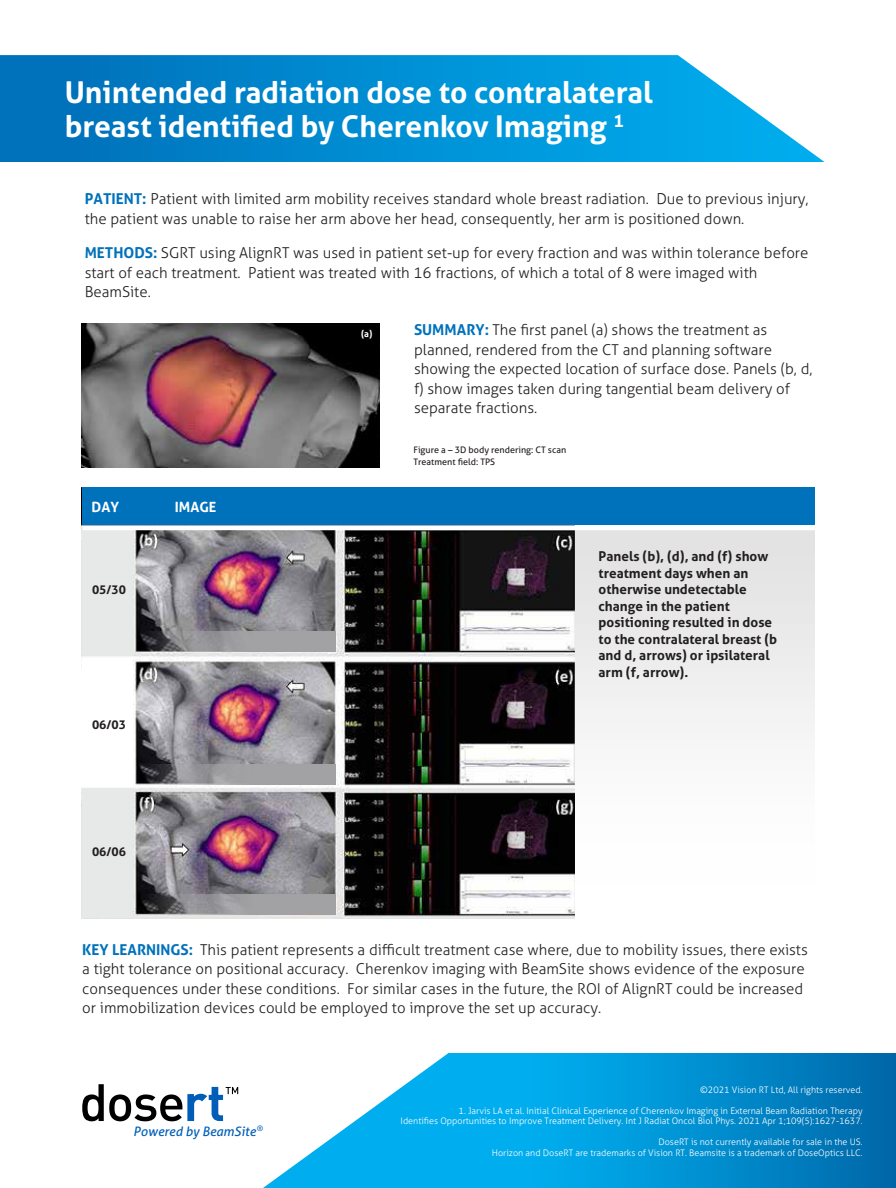
<style>
.page{position:relative;width:896px;height:1188px;background:#fff}
.page>*{position:absolute;margin:0;border:0;box-sizing:border-box;transform-origin:0 0}
.t1{font:700 30px/34.5px "Aller";color:#fff}
.t2{font:300 15px/19.5px "Aller";color:#231f20}
.t3{font:700 14.1px "Aller";color:#fff}
.t4{font:700 13.5px/16.5px "Aller";color:#231f20}
.t5{font:italic 12.9px "Aller";color:#005eb8}
.t6{font:700 12.15px "Aller";color:#231f20}
.t7{font:700 9.15px "Aller";color:#fff}
.t8{font:300 9px/10.5px "Aller";color:#fff;text-align:right}
.t9{font:9px/12px "Aller";color:#231f20}
.s1{font-weight:700;color:#0072bb}
</style>
<div class="page">
<div style="left:574px;top:529px;width:240px;height:359px;background:linear-gradient(to bottom,#e0e1e0,#fff)"></div>
<img style="left:82px;top:525px;width:492px;height:393px">
<div style="left:82px;top:488px;width:732px;height:37px;background:#0072bb"></div>
<div style="left:82px;top:526px;width:51px;height:130px;background:#e7e9e8"></div>
<div style="left:82px;top:659px;width:51px;height:127px;background:#fff"></div>
<div style="left:82px;top:789px;width:51px;height:129px;background:#e7e9e8"></div>
<hr style="left:82px;top:526px;width:732px;height:4px;background:#fff">
<svg style="left:143px;top:632px;width:192px;height:20px;background:#8d8d90"></svg>
<svg style="left:143px;top:764px;width:192px;height:20px;background:#8e8e92"></svg>
<svg style="left:143px;top:895px;width:192px;height:20px;background:#8c8c8f"></svg>
<img style="left:82px;top:323px;width:297px;height:144px">
<svg style="left:0;top:55px;width:824px;height:107px;background:#1697d6"></svg>
<svg style="left:263px;top:1053px;width:632px;height:135px;background:#25a6dd"></svg>
<svg style="left:82px;top:1084px;width:156px;height:37px"></svg>
<h1 class="t1" style="left:65px;top:75px;width:589px">Unintended radiation dose to contralateral breast identified by Cherenkov Imaging <sup>1</sup></h1>
<p class="t2" style="left:85px;top:189px;width:725px"><span class="s1">PATIENT:</span> Patient with limited arm mobility receives standard whole breast radiation. Due to previous injury, the patient was unable to raise her arm above her head, consequently, her arm is positioned down.</p>
<p class="t2" style="left:85px;top:243px;width:725px"><span class="s1">METHODS:</span> SGRT using AlignRT was used in patient set-up for every fraction and was within tolerance before start of each treatment. Patient was treated with 16 fractions, of which a total of 8 were imaged with<br>BeamSite.</p>
<p class="t3" style="left:92px;top:499px;width:29px">DAY</p>
<p class="t3" style="left:175px;top:499px;width:43px">IMAGE</p>
<p class="t6" style="left:92px;top:582px;width:36px">05/30</p>
<p class="t6" style="left:92px;top:718px;width:36px">06/03</p>
<p class="t6" style="left:92px;top:844px;width:36px">06/06</p>
<p class="t7" style="left:361px;top:328px;width:13px">(a)</p>
<p class="t2" style="left:414px;top:320px;width:400px"><span class="s1">SUMMARY:</span> The first panel (a) shows the treatment as planned, rendered from the CT and planning software showing the expected location of surface dose. Panels (b, d, f) show images taken during tangential beam delivery of separate fractions.</p>
<p class="t9" style="left:413px;top:444px;width:154px">Figure a – 3D body rendering: CT scan<br>Treatment field: TPS</p>
<p class="t4" style="left:598px;top:548px;width:180px">Panels (b), (d), and (f) show treatment days when an otherwise undetectable change in the patient positioning resulted in dose to the contralateral breast (b and d, arrows) or ipsilateral arm (f, arrow).</p>
<p class="t2" style="left:82px;top:939px;width:727px"><span class="s1">KEY LEARNINGS:</span> This patient represents a difficult treatment case where, due to mobility issues, there exists a tight tolerance on positional accuracy. Cherenkov imaging with BeamSite shows evidence of the exposure consequences under these conditions. For similar cases in the future, the ROI of AlignRT could be increased or immobilization devices could be employed to improve the set up accuracy.</p>
<p class="t5" style="left:133px;top:1123px;width:131px">Powered by BeamSite<sup>®</sup></p>
<p class="t8" style="left:700px;top:1084px;width:164px">©2021 Vision RT Ltd, All rights reserved.</p>
<p class="t8" style="left:400px;top:1105px;width:463px">1. Jarvis LA et al. Initial Clinical Experience of Cherenkov Imaging in External Beam Radiation Therapy<br>Identifies Opportunities to Improve Treatment Delivery. Int J Radiat Oncol Biol Phys. 2021 Apr 1;109(5):1627-1637.</p>
<p class="t8" style="left:492px;top:1137px;width:372px">DoseRT is not currently available for sale in the US.<br>Horizon and DoseRT are trademarks of Vision RT. Beamsite is a trademark of DoseOptics LLC.</p>
</div>
